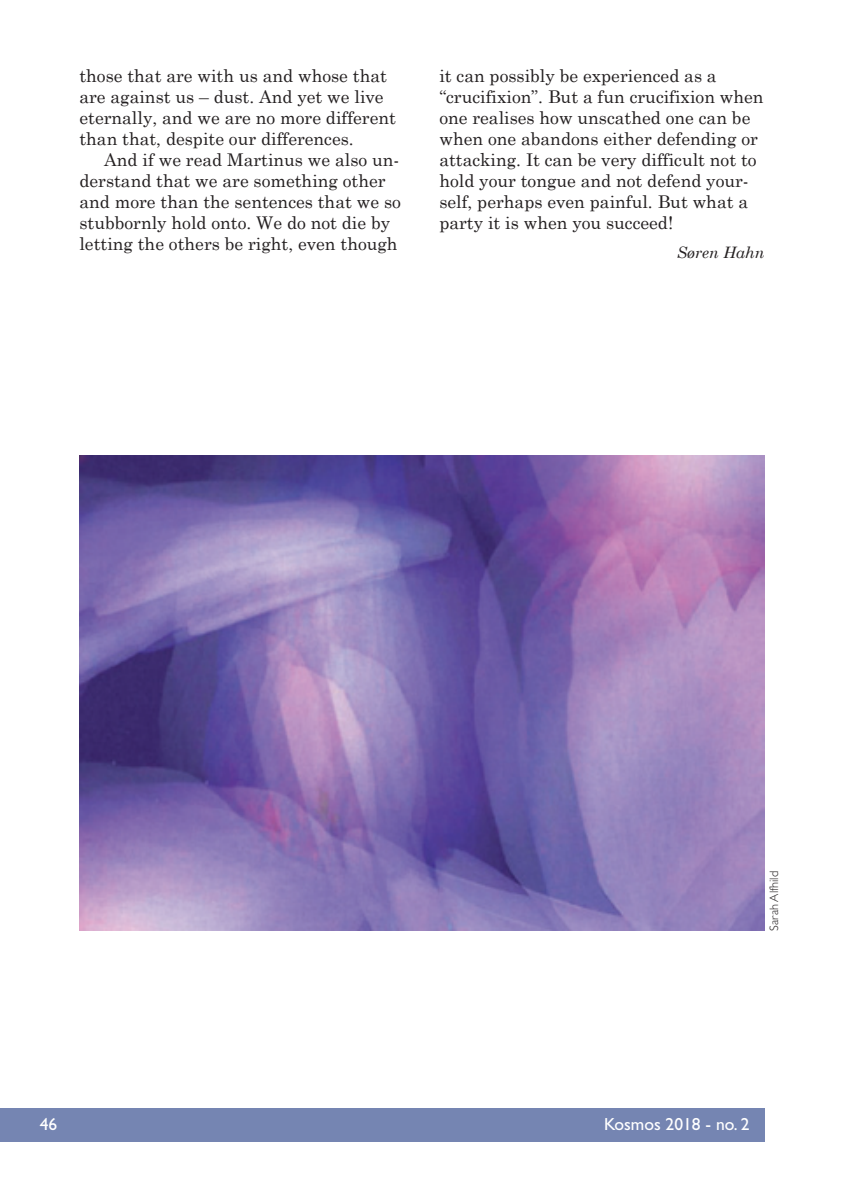
<style>
.page{position:relative;width:844px;height:1191px;background:#fff}
.page>*{position:absolute;margin:0;border:0;box-sizing:border-box;transform-origin:0 0}
.t1{font:17.5px/21px "Century Schoolbook";color:#231f20}
.t2{font:17.5px "Gill Sans";color:#fff}
.t3{font:italic 15.75px "Century Schoolbook";color:#231f20}
.t4{font:300 12.25px "Gill Sans";color:#231f20}
</style>
<div class="page">
<div style="left:0;top:1107px;width:764px;height:34px;background:#7585b2"></div>
<img style="left:79px;top:456px;width:685px;height:474px">
<p class="t1" style="left:79px;top:64px;width:318px">those that are with us and whose that are against us – dust. And yet we live eternally, and we are no more different than that, despite our differences.</p>
<p class="t1" style="left:79px;top:148px;width:323px;text-indent:25px">And if we read Martinus we also un&shy;derstand that we are something other and more than the sentences that we so stubbornly hold onto. We do not die by letting the others be right, even though</p>
<p class="t1" style="left:439px;top:64px;width:326px">it can possibly be experienced as a “crucifixion”. But a fun crucifixion when one realises how unscathed one can be when one abandons either defending or attacking. It can be very difficult not to hold your tongue and not defend your&shy;self, perhaps even painful. But what a party it is when you succeed!</p>
<p class="t3" style="left:676px;top:241px;width:89px">Søren Hahn</p>
<p class="t4" style="left:766px;top:930px;width:61px;rotate:-90deg">Sarah Alfhild</p>
<p class="t2" style="left:40px;top:1114px;width:19px">46</p>
<p class="t2" style="left:604px;top:1114px;width:147px">Kosmos 2018 - no. 2</p>
</div>
